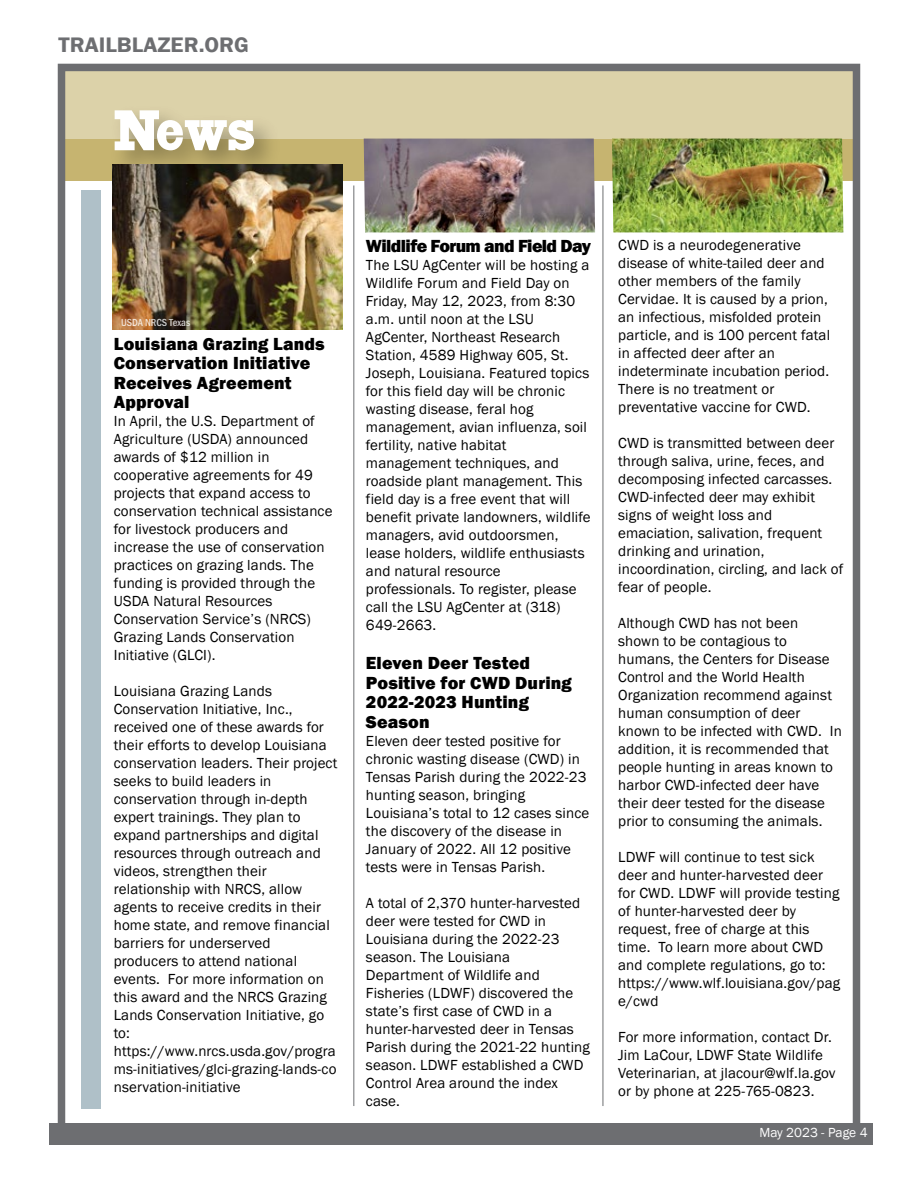
<style>
.page{position:relative;width:918px;height:1188px;background:#fff}
.page>*{position:absolute;margin:0;border:0;box-sizing:border-box;transform-origin:0 0}
.t1{font:57px "HWT Slab Antique";color:#fff}
.t2{font:600 21.6px "Franklin Gothic";color:#6d6e71;scale:1.06 1}
.t3{font:800 18px/19.5px "Franklin Gothic";letter-spacing:.01em;color:#000}
.t4{font:800 18px "Franklin Gothic";letter-spacing:-.035em;color:#000}
.t5{font:15px/18px "Franklin Gothic";letter-spacing:.01em;color:#000}
.t6{font:13.5px "Franklin Gothic";color:#fff}
.t7{font:500 condensed 10.5px "Franklin Gothic";color:#fff}
</style>
<div class="page">
<div style="left:62px;top:66px;width:792px;height:115px;background:#dcd2a9"></div>
<div style="left:62px;top:139px;width:794px;height:42px;background:#c6b470"></div>
<div style="left:58px;top:64px;width:802px;height:1069px;border:8px solid #6d6e71"></div>
<div style="left:49px;top:1124px;width:823px;height:21px;background:#6d6e71"></div>
<img style="left:112px;top:115px;width:176px;height:85px">
<div style="left:81px;top:190px;width:19px;height:919px;background:#afc0c8"></div>
<img style="left:113px;top:165px;width:230px;height:165px">
<img style="left:364px;top:139px;width:231px;height:93px">
<img style="left:612px;top:139px;width:231px;height:93px">
<hr style="left:354px;top:186px;width:1px;height:920px;background:#6d6e71">
<hr style="left:603px;top:186px;width:1px;height:920px;background:#6d6e71">
<h2 class="t2" style="left:58px;top:31px;width:181px">TRAILBLAZER.ORG</h2>
<h1 class="t1" style="left:114px;top:94px;width:143px">News</h1>
<p class="t7" style="left:121px;top:315px;width:71px">USDA NRCS Texas</p>
<p class="t3" style="left:114px;top:334px;width:213px">Louisiana Grazing Lands<br>Conservation Initiative<br>Receives Agreement<br>Approval</p>
<p class="t5" style="left:114px;top:413px;width:220px">In April, the U.S. Department of<br>Agriculture (USDA) announced awards of $12 million in cooperative agreements for 49 projects that expand access to conservation technical assistance for livestock producers and increase the use of conservation practices on grazing lands. The funding is provided through the<br>USDA Natural Resources<br>Conservation Service’s (NRCS)<br>Grazing Lands Conservation<br>Initiative (GLCI).</p>
<p class="t5" style="left:114px;top:683px;width:225px">Louisiana Grazing Lands<br>Conservation Initiative, Inc., received one of these awards for their efforts to develop Louisiana conservation leaders. Their project seeks to build leaders in conservation through in-depth expert trainings. They plan to expand partnerships and digital resources through outreach and videos, strengthen their relationship with NRCS, allow agents to receive credits in their home state, and remove financial barriers for underserved producers to attend national events. For more information on this award and the NRCS Grazing<br>Lands Conservation Initiative, go to: https://www.nrcs.usda.gov/progra ms-initiatives/glci-grazing-lands-co nservation-initiative</p>
<p class="t4" style="left:366px;top:235px;width:226px">Wildlife Forum and Field Day</p>
<p class="t5" style="left:366px;top:257px;width:226px">The LSU AgCenter will be hosting a<br>Wildlife Forum and Field Day on<br>Friday, May 12, 2023, from 8:30 a.m. until noon at the LSU<br>AgCenter, Northeast Research<br>Station, 4589 Highway 605, St.<br>Joseph, Louisiana. Featured topics for this field day will be chronic wasting disease, feral hog management, avian influenza, soil fertility, native habitat management techniques, and roadside plant management. This field day is a free event that will benefit private landowners, wildlife managers, avid outdoorsmen, lease holders, wildlife enthusiasts and natural resource professionals. To register, please call the LSU AgCenter at (318)<br>649-2663.</p>
<p class="t3" style="left:366px;top:653px;width:207px">Eleven Deer Tested<br>Positive for CWD During<br>2022-2023 Hunting<br>Season</p>
<p class="t5" style="left:366px;top:732px;width:225px">Eleven deer tested positive for chronic wasting disease (CWD) in<br>Tensas Parish during the 2022-23 hunting season, bringing<br>Louisiana’s total to 12 cases since the discovery of the disease in<br>January of 2022. All 12 positive tests were in Tensas Parish.</p>
<p class="t5" style="left:366px;top:894px;width:225px">A total of 2,370 hunter-harvested deer were tested for CWD in<br>Louisiana during the 2022-23 season. The Louisiana<br>Department of Wildlife and<br>Fisheries (LDWF) discovered the state’s first case of CWD in a hunter-harvested deer in Tensas<br>Parish during the 2021-22 hunting season. LDWF established a CWD<br>Control Area around the index case.</p>
<p class="t5" style="left:618px;top:237px;width:213px">CWD is a neurodegenerative disease of white-tailed deer and other members of the family<br>Cervidae. It is caused by a prion, an infectious, misfolded protein particle, and is 100 percent fatal in affected deer after an indeterminate incubation period.<br>There is no treatment or preventative vaccine for CWD.</p>
<p class="t5" style="left:618px;top:435px;width:227px">CWD is transmitted between deer through saliva, urine, feces, and decomposing infected carcasses.<br>CWD-infected deer may exhibit signs of weight loss and emaciation, salivation, frequent drinking and urination, incoordination, circling, and lack of fear of people.</p>
<p class="t5" style="left:618px;top:615px;width:225px">Although CWD has not been shown to be contagious to humans, the Centers for Disease<br>Control and the World Health<br>Organization recommend against human consumption of deer known to be infected with CWD. In addition, it is recommended that people hunting in areas known to harbor CWD-infected deer have their deer tested for the disease prior to consuming the animals.</p>
<p class="t5" style="left:618px;top:849px;width:223px">LDWF will continue to test sick deer and hunter-harvested deer for CWD. LDWF will provide testing of hunter-harvested deer by request, free of charge at this time. To learn more about CWD and complete regulations, go to: https://www.wlf.louisiana.gov/pag e/cwd</p>
<p class="t5" style="left:618px;top:1029px;width:219px">For more information, contact Dr.<br>Jim LaCour, LDWF State Wildlife Veterinarian, at jlacour@wlf.la.gov or by phone at 225-765-0823.</p>
<p class="t6" style="left:760px;top:1124px;width:110px">May 2023 - Page 4</p>
</div>
